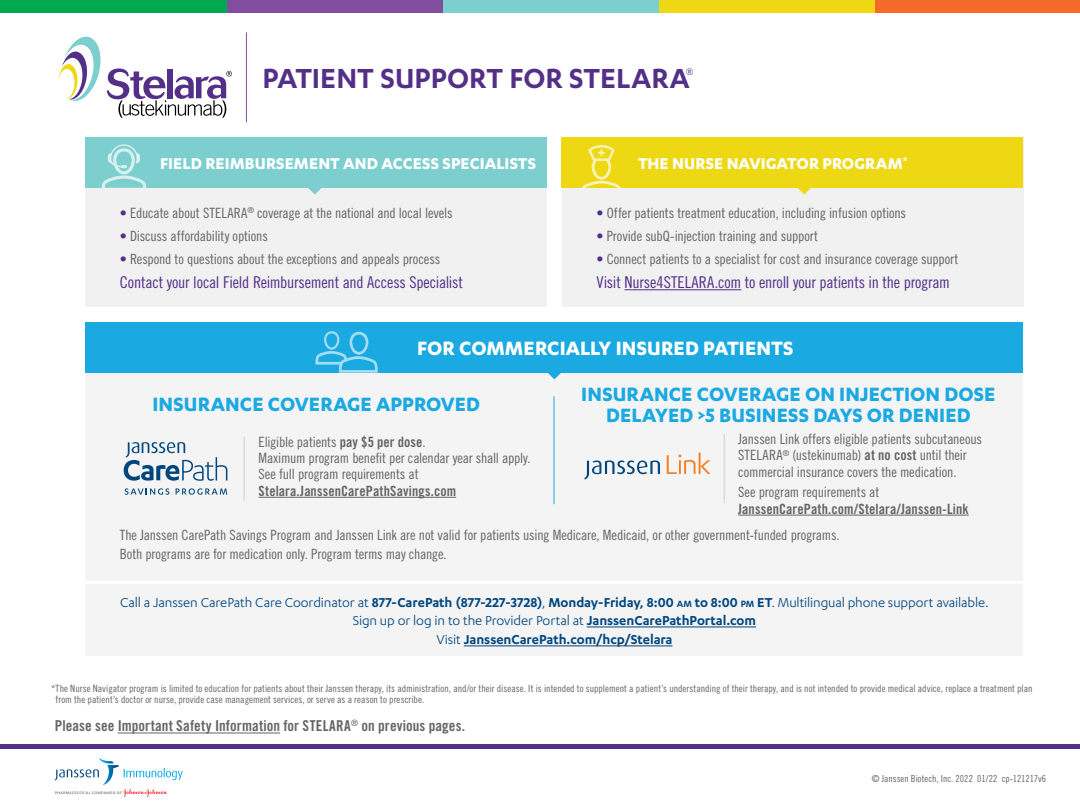
<style>
.page{position:relative;width:1080px;height:810px;background:#fff}
.page>*{position:absolute;margin:0;border:0;box-sizing:border-box;transform-origin:0 0}
.t1{font:600 32px "Karbon";color:#532f88}
.t2{font:700 22.38px/20.9px "Karbon";letter-spacing:.005em;color:#1ba9e1;text-align:center}
.t3{font:700 22.38px "Karbon";color:#fff}
.t4{font:700 18.12px "Karbon";letter-spacing:.005em;color:#fff}
.t5{font:16.25px "Trade Gothic LT Std Cn 18";letter-spacing:-.015em;color:#532f88}
.t6{font:15px/19px "Karbon";letter-spacing:-.005em;color:#00467e;text-align:center}
.t7{font:15px "Trade Gothic LT Std Bd Cn 20";letter-spacing:.005em;color:#636466}
.t8{font:14.12px/16.4px "Trade Gothic LT Std Cn 18";letter-spacing:-.01em;color:#636466}
.t9{font:14.12px "Trade Gothic LT Std Bd Cn 20";letter-spacing:.01em;color:#636466}
.t10{font:11px "Karbon";color:#532f88}
.t11{font:10px/11.2px "Trade Gothic LT Std Cn 18";letter-spacing:.005em;color:#636466}
.t12{font:9.62px "Trade Gothic LT Std Cn 18";letter-spacing:.005em;color:#636466}
.s1{font-weight:400}
.s2{color:#532f88}
.s3{font-family:"Trade Gothic LT Std Bd Cn 20"}
.s4{font-weight:600}
.s5{font-weight:600;font-size:10.5px}
</style>
<div class="page">
<div style="left:0;top:0;width:227px;height:12px;background:#00a850"></div>
<div style="left:227px;top:0;width:216px;height:12px;background:#814d9e"></div>
<div style="left:443px;top:0;width:216px;height:12px;background:#7ccecf"></div>
<div style="left:659px;top:0;width:216px;height:12px;background:#edd813"></div>
<div style="left:875px;top:0;width:205px;height:12px;background:#f36a2b"></div>
<div style="left:0;top:744px;width:1080px;height:5px;background:#532f88"></div>
<hr style="left:118px;top:733px;width:162px;height:1px;background:#636466">
<svg style="left:59px;top:36px;width:173px;height:82px"></svg>
<hr style="left:246px;top:32px;width:1px;height:90px;background:#814d9e">
<div style="left:86px;top:373px;width:937px;height:208px;background:#f4f4f5"></div>
<div style="left:86px;top:584px;width:937px;height:72px;background:#f4f4f5"></div>
<div style="left:86px;top:322px;width:937px;height:51px;background:#1ba9e1"></div>
<div style="left:86px;top:137px;width:461px;height:170px;background:#f1f1f2"></div>
<div style="left:86px;top:137px;width:461px;height:51px;background:#7ccecf"></div>
<svg style="left:102px;top:144px;width:44px;height:44px"></svg>
<svg style="left:308px;top:188px;width:13px;height:7px"></svg>
<svg style="left:548px;top:373px;width:13px;height:6px"></svg>
<div style="left:562px;top:137px;width:461px;height:170px;background:#f1f1f2"></div>
<hr style="left:624px;top:289px;width:117px;height:1px;background:#532f88">
<div style="left:562px;top:137px;width:461px;height:51px;background:#edd813"></div>
<svg style="left:582px;top:145px;width:39px;height:43px"></svg>
<svg style="left:798px;top:188px;width:13px;height:7px"></svg>
<hr style="left:587px;top:627px;width:169px;height:1px;background:#00467e">
<hr style="left:464px;top:646px;width:208px;height:1px;background:#00467e">
<hr style="left:259px;top:497px;width:197px;height:1px;background:#636466">
<svg style="left:125px;top:488px;width:44px;height:7px"></svg>
<svg style="left:176px;top:488px;width:51px;height:7px"></svg>
<svg style="left:124px;top:442px;width:103px;height:39px"></svg>
<hr style="left:244px;top:436px;width:1px;height:64px;background:#cccecf">
<hr style="left:553px;top:396px;width:1px;height:108px;background:#1ba9e1">
<hr style="left:738px;top:515px;width:231px;height:1px;background:#636466">
<svg style="left:584px;top:460px;width:76px;height:19px"></svg>
<svg style="left:667px;top:453px;width:43px;height:21px"></svg>
<hr style="left:724px;top:434px;width:1px;height:69px;background:#cccecf">
<svg style="left:315px;top:331px;width:63px;height:42px"></svg>
<svg style="left:55px;top:758px;width:128px;height:39px"></svg>
<p class="t10" style="left:686px;top:66px;width:9px">®</p>
<h1 class="t1" style="left:263px;top:60px;width:429px">PATIENT SUPPORT FOR STELARA</h1>
<p class="t4" style="left:160px;top:153px;width:377px">FIELD REIMBURSEMENT AND ACCESS SPECIALISTS</p>
<p class="t4" style="left:638px;top:153px;width:272px">THE NURSE NAVIGATOR PROGRAM<span class="s1">*</span></p>
<p class="t8" style="left:120px;top:204px;width:334px"><span class="s2">•</span> Educate about STELARA<sup>®</sup> coverage at the national and local levels</p>
<p class="t8" style="left:120px;top:227px;width:150px"><span class="s2">•</span> Discuss affordability options</p>
<p class="t8" style="left:120px;top:250px;width:322px"><span class="s2">•</span> Respond to questions about the exceptions and appeals process</p>
<p class="t5" style="left:120px;top:273px;width:345px">Contact your local Field Reimbursement and Access Specialist</p>
<p class="t8" style="left:597px;top:204px;width:311px"><span class="s2">•</span> Offer patients treatment education, including infusion options</p>
<p class="t8" style="left:597px;top:227px;width:223px"><span class="s2">•</span> Provide subQ-injection training and support</p>
<p class="t8" style="left:597px;top:250px;width:363px"><span class="s2">•</span> Connect patients to a specialist for cost and insurance coverage support</p>
<p class="t5" style="left:597px;top:273px;width:355px">Visit Nurse4STELARA.com to enroll your patients in the program</p>
<h2 class="t3" style="left:417px;top:335px;width:378px">FOR COMMERCIALLY INSURED PATIENTS</h2>
<h2 class="t2" style="left:152px;top:393px;width:329px">INSURANCE COVERAGE APPROVED</h2>
<h2 class="t2" style="left:581px;top:383px;width:416px">INSURANCE COVERAGE ON INJECTION DOSE<br>DELAYED &gt;5 BUSINESS DAYS OR DENIED</h2>
<p class="t8" style="left:259px;top:433px;width:274px">Eligible patients <span class="s3">pay $5 per dose</span>.<br>Maximum program benefit per calendar year shall apply.<br>See full program requirements at</p>
<p class="t9" style="left:259px;top:482px;width:199px">Stelara.JanssenCarePathSavings.com</p>
<p class="t8" style="left:738px;top:431px;width:245px">Janssen Link offers eligible patients subcutaneous<br>STELARA<sup>®</sup> (ustekinumab) <span class="s3">at no cost</span> until their commercial insurance covers the medication.</p>
<p class="t8" style="left:738px;top:484px;width:143px">See program requirements at</p>
<p class="t9" style="left:738px;top:500px;width:232px">JanssenCarePath.com/Stelara/Janssen-Link</p>
<p class="t8" style="left:120px;top:526px;width:721px;line-height:19px">The Janssen CarePath Savings Program and Janssen Link are not valid for patients using Medicare, Medicaid, or other government-funded programs.<br>Both programs are for medication only. Program terms may change.</p>
<p class="t6" style="left:120px;top:592px;width:870px">Call a Janssen CarePath Care Coordinator at <span class="s4">877-CarePath (877-227-3728)</span>, <span class="s4">Monday-Friday, 8:00</span> <span class="s5">am</span> <span class="s4">to 8:00</span> <span class="s5">pm</span> <span class="s4">ET</span>. Multilingual phone support available.<br>Sign up or log in to the Provider Portal at <span class="s4">JanssenCarePathPortal.com<br></span>Visit <span class="s4">JanssenCarePath.com/hcp/Stelara</span></p>
<p class="t11" style="left:56px;top:683px;width:978px;text-indent:-4px">*The Nurse Navigator program is limited to education for patients about their Janssen therapy, its administration, and/or their disease. It is intended to supplement a patient’s understanding of their therapy, and is not intended to provide medical advice, replace a treatment plan from the patient’s doctor or nurse, provide case management services, or serve as a reason to prescribe.</p>
<p class="t7" style="left:55px;top:717px;width:412px">Please see Important Safety Information for STELARA<sup>®</sup> on previous pages.</p>
<p class="t12" style="left:872px;top:773px;width:176px">© Janssen Biotech, Inc. 2022 01/22 cp-121217v6</p>
</div>
